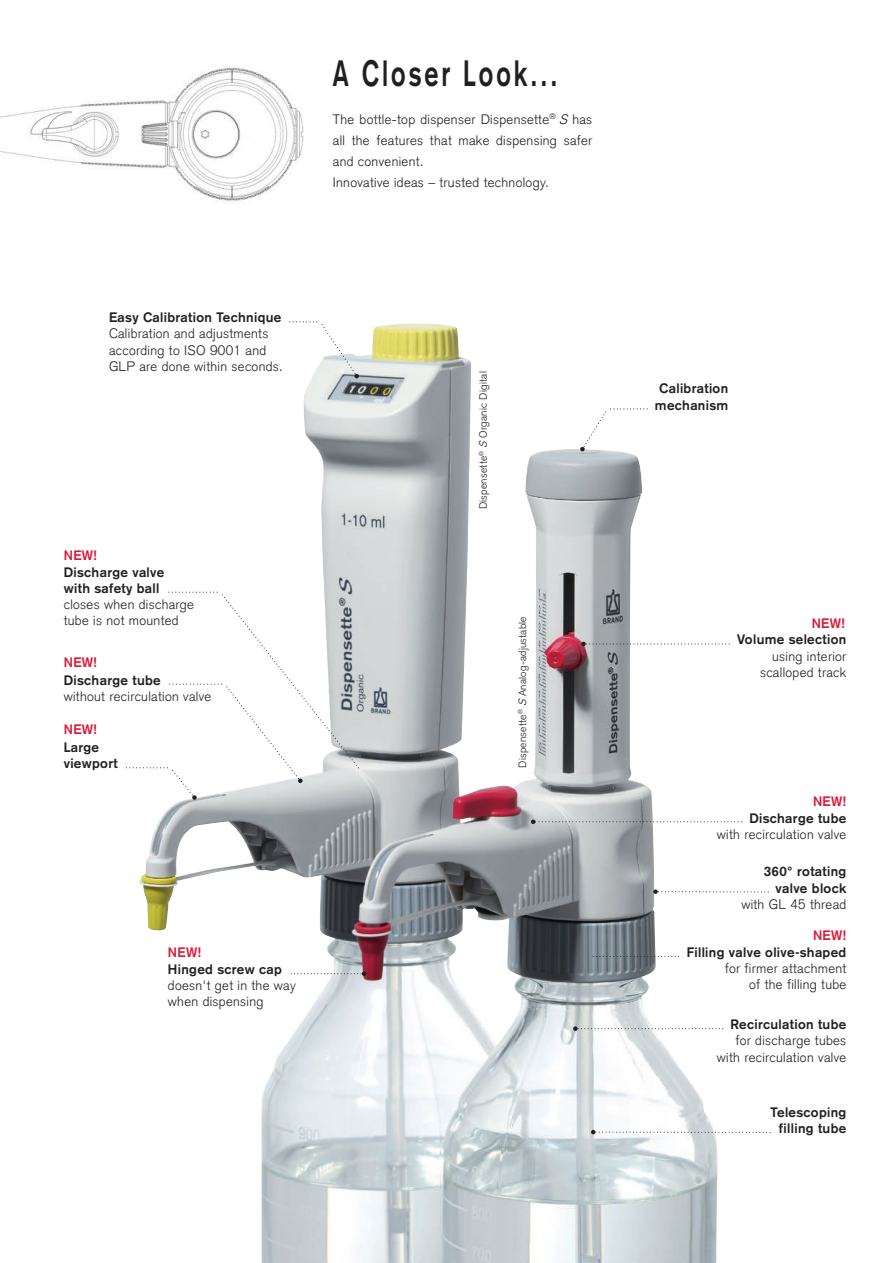
<style>
.page{position:relative;width:893px;height:1263px;background:#fff}
.page>*{position:absolute;margin:0;border:0;box-sizing:border-box;transform-origin:0 0}
.t1{font:700 36px "Akzidenz Grotesk";letter-spacing:.12em;color:#231f20;scale:.7 1}
.t2{font:300 13.5px/16.2px "Akzidenz Grotesk";letter-spacing:.025em;color:#231f20}
.t3{font:700 13.5px/16.2px "Akzidenz Grotesk";letter-spacing:.025em;color:#231f20}
.t4{font:700 13.5px "Akzidenz Grotesk";letter-spacing:.025em;color:#de183a}
.t5{font:300 10.5px "Akzidenz Grotesk";letter-spacing:.025em;color:#231f20}
.s1{font-style:italic}
</style>
<div class="page">
<img style="left:0;top:67px;width:304px;height:137px">
<img style="left:139px;top:323px;width:579px;height:940px">
<svg style="left:580px;top:408px;width:67px;height:43px"></svg>
<svg style="left:581px;top:642px;width:148px;height:4px"></svg>
<svg style="left:291px;top:971px;width:75px;height:5px"></svg>
<svg style="left:592px;top:956px;width:87px;height:1px"></svg>
<svg style="left:573px;top:1026px;width:150px;height:5px"></svg>
<svg style="left:531px;top:819px;width:208px;height:5px"></svg>
<svg style="left:653px;top:889px;width:115px;height:5px"></svg>
<svg style="left:591px;top:1130px;width:179px;height:4px"></svg>
<svg style="left:126px;top:592px;width:234px;height:208px"></svg>
<svg style="left:290px;top:321px;width:69px;height:57px"></svg>
<p class="t3" style="left:109px;top:310px;width:174px">Easy Calibration Technique</p>
<p class="t2" style="left:109px;top:327px;width:175px">Calibration and adjustments according to ISO 9001 and<br>GLP are done within seconds.</p>
<p class="t4" style="left:64px;top:550px;width:35px">NEW!</p>
<p class="t3" style="left:64px;top:565px;width:102px">Discharge valve with safety ball</p>
<p class="t2" style="left:64px;top:597px;width:132px">closes when discharge tube is not mounted</p>
<p class="t4" style="left:64px;top:657px;width:35px">NEW!</p>
<p class="t3" style="left:64px;top:673px;width:98px">Discharge tube</p>
<p class="t2" style="left:64px;top:689px;width:149px">without recirculation valve</p>
<p class="t4" style="left:64px;top:724px;width:35px">NEW!</p>
<p class="t3" style="left:64px;top:740px;width:55px">Large viewport</p>
<h1 class="t1" style="left:333px;top:60px;width:322px">A Closer Look...</h1>
<p class="t2" style="left:333px;top:110px;width:261px;line-height:21px">The bottle-top dispenser Dispensette<sup>®</sup> <span class="s1">S</span> has all the features that make dispensing safer and convenient.<br>Innovative ideas – trusted technology.</p>
<p class="t5" style="left:479px;top:509px;width:139px;rotate:-90deg">Dispensette<sup>®</sup> <span class="s1">S</span> Organic Digital</p>
<p class="t5" style="left:518px;top:768px;width:153px;rotate:-90deg">Dispensette<sup>®</sup> <span class="s1">S</span> Analog-adjustable</p>
<p class="t4" style="left:168px;top:947px;width:35px">NEW!</p>
<p class="t3" style="left:168px;top:962px;width:115px">Hinged screw cap</p>
<p class="t2" style="left:168px;top:979px;width:129px">doesn't get in the way when dispensing</p>
<p class="t3" style="left:655px;top:381px;width:75px;text-align:center">Calibration mechanism</p>
<p class="t4" style="left:812px;top:618px;width:35px">NEW!</p>
<p class="t3" style="left:737px;top:632px;width:111px">Volume selection</p>
<p class="t2" style="left:760px;top:649px;width:88px;text-align:right">using interior scalloped track</p>
<p class="t4" style="left:813px;top:796px;width:35px">NEW!</p>
<p class="t3" style="left:749px;top:811px;width:98px">Discharge tube</p>
<p class="t2" style="left:717px;top:827px;width:131px">with recirculation valve</p>
<p class="t3" style="left:764px;top:864px;width:84px;text-align:right">360° rotating valve block</p>
<p class="t2" style="left:741px;top:897px;width:106px">with GL 45 thread</p>
<p class="t3" style="left:687px;top:945px;width:161px">Filling valve olive-shaped</p>
<p class="t2" style="left:725px;top:962px;width:123px;text-align:right">for firmer attachment of the filling tube</p>
<p class="t4" style="left:813px;top:930px;width:35px">NEW!</p>
<p class="t3" style="left:730px;top:1017px;width:117px">Recirculation tube</p>
<p class="t2" style="left:717px;top:1034px;width:131px;text-align:right">for discharge tubes with recirculation valve</p>
<p class="t3" style="left:771px;top:1105px;width:77px;text-align:right">Telescoping filling tube</p>
</div>
